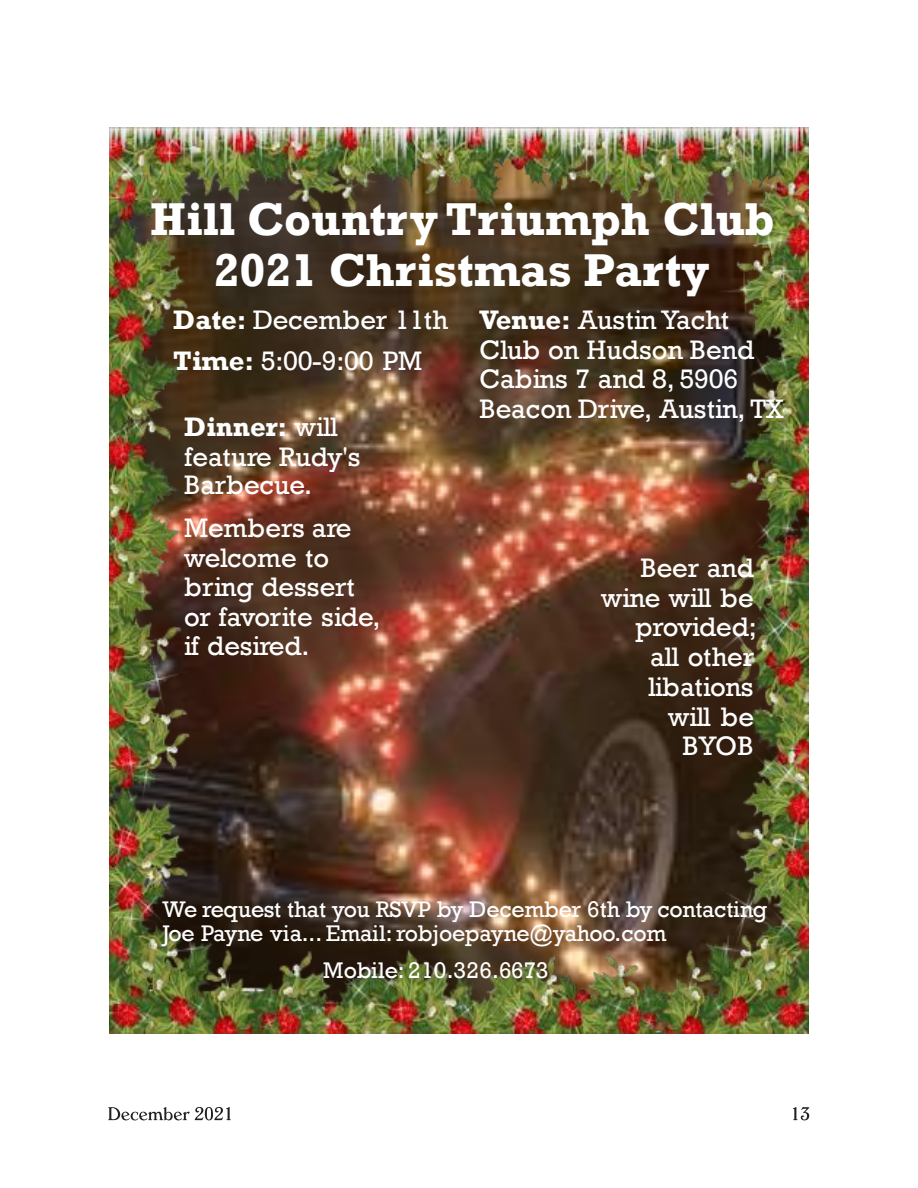
<style>
.page{position:relative;width:918px;height:1188px;background:#fff}
.page>*{position:absolute;margin:0;border:0;box-sizing:border-box;transform-origin:0 0}
.t1{font:700 47.25px/50.7px "Rockwell";letter-spacing:-.005em;color:#fff;text-align:center}
.t2{font:27.45px/29.5px "Rockwell";letter-spacing:-.01em;color:#fff}
.t3{font:23.25px/24px "Rockwell";letter-spacing:-.015em;color:#fff}
.t4{font:23.25px "Rockwell";letter-spacing:.01em;color:#fff}
.s1{font-weight:700}
</style>
<div class="page">
<svg style="left:108px;top:1107px;width:123px;height:13px"></svg>
<svg style="left:793px;top:1107px;width:16px;height:13px"></svg>
<img style="left:109px;top:128px;width:700px;height:905px">
<h1 class="t1" style="left:150px;top:192px;width:626px">Hill Country Triumph Club<br>2021 Christmas Party</h1>
<p class="t2" style="left:173px;top:298px;width:277px;line-height:41.2px"><span class="s1">Date:</span> December 11th<br><span class="s1">Time:</span> 5:00-9:00 PM</p>
<p class="t2" style="left:480px;top:304px;width:306px"><span class="s1">Venue:</span> Austin Yacht<br>Club on Hudson Bend<br>Cabins 7 and 8, 5906<br>Beacon Drive, Austin, TX</p>
<p class="t2" style="left:184px;top:412px;width:178px"><span class="s1">Dinner:</span> will feature Rudy's<br>Barbecue.</p>
<p class="t2" style="left:184px;top:512px;width:198px">Members are welcome to bring dessert or favorite side, if desired.</p>
<p class="t2" style="left:601px;top:552px;width:157px;text-align:right">Beer and wine will be provided; all other libations<br>will be<br>BYOB</p>
<p class="t3" style="left:163px;top:897px;width:606px">We request that you RSVP by December 6th by contacting<br>Joe Payne via... Email: robjoepayne@yahoo.com</p>
<p class="t4" style="left:323px;top:956px;width:227px">Mobile: 210.326.6673</p>
</div>
